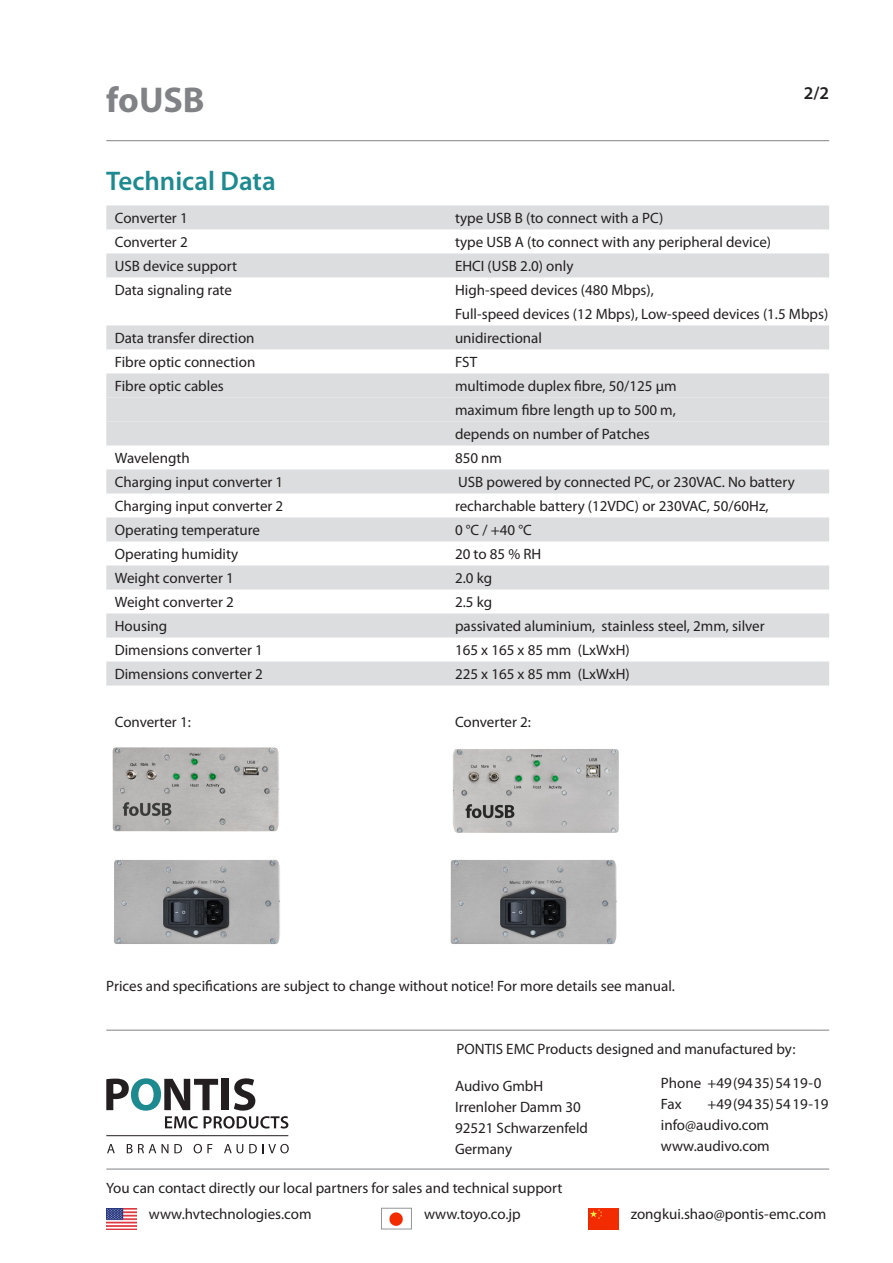
<style>
.page{position:relative;width:893px;height:1263px;background:#fff}
.page>*{position:absolute;margin:0;border:0;box-sizing:border-box;transform-origin:0 0}
.Seitenhead{font:700 36px "Myriad Pro";color:#808285}
.Head_türkis{font:600 27px "Myriad Pro";color:#1d8a90}
.t1{font:600 18px "Myriad Pro";color:#231f20}
.Tabelle_grau{font:15px "Myriad Pro";color:#231f20}
.Text{font:15px/21px "Myriad Pro";color:#231f20}
.Tabelle_weiß{font:15px "Myriad Pro";color:#231f20}
</style>
<div class="page">
<hr style="left:106px;top:1030px;width:723px;height:1px;background:#808285">
<hr style="left:106px;top:1169px;width:723px;height:1px;background:#808285">
<svg style="left:106px;top:1078px;width:182px;height:50px"></svg>
<svg style="left:107px;top:1144px;width:8px;height:9px"></svg>
<svg style="left:127px;top:1144px;width:29px;height:9px"></svg>
<svg style="left:162px;top:1144px;width:6px;height:9px"></svg>
<svg style="left:174px;top:1144px;width:8px;height:9px"></svg>
<svg style="left:194px;top:1144px;width:18px;height:9px"></svg>
<svg style="left:224px;top:1144px;width:19px;height:9px"></svg>
<svg style="left:249px;top:1144px;width:40px;height:9px"></svg>
<hr style="left:106px;top:1135px;width:182px;height:1px;background:#231f20">
<img style="left:106px;top:1208px;width:30px;height:21px">
<img style="left:588px;top:1208px;width:30px;height:21px">
<img style="left:389px;top:1212px;width:14px;height:14px">
<div style="left:381px;top:1208px;width:31px;height:21px;border:1px solid #939598"></div>
<hr style="left:106px;top:140px;width:723px;height:1px;background:#808285">
<div style="left:106px;top:205px;width:723px;height:24px;background:#dcdddf"></div>
<div style="left:106px;top:253px;width:723px;height:24px;background:#dcdddf"></div>
<div style="left:106px;top:325px;width:723px;height:24px;background:#dcdddf"></div>
<div style="left:106px;top:373px;width:723px;height:24px;background:#dcdddf"></div>
<div style="left:106px;top:397px;width:723px;height:24px;background:#dcdddf"></div>
<div style="left:106px;top:421px;width:723px;height:24px;background:#dcdddf"></div>
<div style="left:106px;top:469px;width:723px;height:24px;background:#dcdddf"></div>
<div style="left:106px;top:517px;width:723px;height:24px;background:#dcdddf"></div>
<div style="left:106px;top:565px;width:723px;height:24px;background:#dcdddf"></div>
<div style="left:106px;top:613px;width:723px;height:24px;background:#dcdddf"></div>
<div style="left:106px;top:661px;width:723px;height:24px;background:#dcdddf"></div>
<img style="left:113px;top:747px;width:166px;height:84px">
<img style="left:114px;top:860px;width:166px;height:84px">
<img style="left:450px;top:860px;width:167px;height:84px">
<img style="left:453px;top:749px;width:166px;height:84px">
<p class="Seitenhead" style="left:106px;top:80px;width:100px">foUSB</p>
<p class="t1" style="left:804px;top:83px;width:27px">2/2</p>
<p class="Head_türkis" style="left:106px;top:166px;width:171px">Technical Data</p>
<p class="Tabelle_grau" style="left:115px;top:210px;width:74px">Converter 1</p>
<p class="Tabelle_grau" style="left:455px;top:210px;width:210px">type USB B (to connect with a PC)</p>
<p class="Tabelle_weiß" style="left:115px;top:234px;width:74px">Converter 2</p>
<p class="Tabelle_weiß" style="left:455px;top:234px;width:318px">type USB A (to connect with any peripheral device)</p>
<p class="Tabelle_grau" style="left:115px;top:258px;width:124px">USB device support</p>
<p class="Tabelle_grau" style="left:455px;top:258px;width:120px">EHCI (USB 2.0) only</p>
<p class="Tabelle_weiß" style="left:115px;top:282px;width:119px">Data signaling rate</p>
<p class="Tabelle_weiß" style="left:455px;top:282px;width:200px">High-speed devices (480 Mbps),</p>
<p class="Tabelle_weiß" style="left:455px;top:306px;width:375px">Full-speed devices (12 Mbps), Low-speed devices (1.5 Mbps)</p>
<p class="Tabelle_grau" style="left:115px;top:330px;width:141px">Data transfer direction</p>
<p class="Tabelle_grau" style="left:455px;top:330px;width:89px">unidirectional</p>
<p class="Tabelle_weiß" style="left:115px;top:354px;width:142px">Fibre optic connection</p>
<p class="Tabelle_weiß" style="left:455px;top:354px;width:24px">FST</p>
<p class="Tabelle_grau" style="left:115px;top:378px;width:111px">Fibre optic cables</p>
<p class="Tabelle_grau" style="left:455px;top:378px;width:223px">multimode duplex fibre, 50/125 µm</p>
<p class="Tabelle_grau" style="left:455px;top:402px;width:222px">maximum fibre length up to 500 m,</p>
<p class="Tabelle_grau" style="left:455px;top:426px;width:196px">depends on number of Patches</p>
<p class="Tabelle_weiß" style="left:115px;top:450px;width:76px">Wavelength</p>
<p class="Tabelle_weiß" style="left:455px;top:450px;width:49px">850 nm</p>
<p class="Tabelle_grau" style="left:115px;top:474px;width:170px">Charging input converter 1</p>
<p class="Tabelle_grau" style="left:458px;top:474px;width:338px">USB powered by connected PC, or 230VAC. No battery</p>
<p class="Tabelle_weiß" style="left:115px;top:498px;width:170px">Charging input converter 2</p>
<p class="Tabelle_weiß" style="left:455px;top:498px;width:315px">recharchable battery (12VDC) or 230VAC, 50/60Hz,</p>
<p class="Tabelle_grau" style="left:115px;top:522px;width:147px">Operating temperature</p>
<p class="Tabelle_grau" style="left:455px;top:522px;width:78px">0 °C / +40 °C</p>
<p class="Tabelle_weiß" style="left:115px;top:546px;width:125px">Operating humidity</p>
<p class="Tabelle_weiß" style="left:455px;top:546px;width:88px">20 to 85 % RH</p>
<p class="Tabelle_grau" style="left:115px;top:570px;width:121px">Weight converter 1</p>
<p class="Tabelle_grau" style="left:455px;top:570px;width:39px">2.0 kg</p>
<p class="Tabelle_weiß" style="left:115px;top:594px;width:121px">Weight converter 2</p>
<p class="Tabelle_weiß" style="left:455px;top:594px;width:39px">2.5 kg</p>
<p class="Tabelle_grau" style="left:115px;top:618px;width:54px">Housing</p>
<p class="Tabelle_grau" style="left:455px;top:618px;width:311px">passivated aluminium, stainless steel, 2mm, silver</p>
<p class="Tabelle_weiß" style="left:115px;top:642px;width:149px">Dimensions converter 1</p>
<p class="Tabelle_weiß" style="left:455px;top:642px;width:176px">165 x 165 x 85 mm (LxWxH)</p>
<p class="Tabelle_grau" style="left:115px;top:666px;width:149px">Dimensions converter 2</p>
<p class="Tabelle_grau" style="left:455px;top:666px;width:176px">225 x 165 x 85 mm (LxWxH)</p>
<p class="Tabelle_weiß" style="left:115px;top:714px;width:78px">Converter 1:</p>
<p class="Tabelle_weiß" style="left:455px;top:714px;width:78px">Converter 2:</p>
<p class="Text" style="left:106px;top:975px;width:570px">Prices and specifications are subject to change without notice! For more details see manual.</p>
<p class="Text" style="left:456px;top:1039px;width:340px">PONTIS EMC Products designed and manufactured by:</p>
<p class="Text" style="left:455px;top:1075px;width:135px">Audivo GmbH<br>Irrenloher Damm 30<br>92521 Schwarzenfeld<br>Germany</p>
<p class="Text" style="left:661px;top:1073px;width:162px">Phone +49(9435)5419-0<br>Fax</p>
<p class="Text" style="left:661px;top:1094px;width:169px;text-indent:46px">+49(9435)5419-19 info@audivo.com www.audivo.com</p>
<p class="Text" style="left:106px;top:1177px;width:458px">You can contact directly our local partners for sales and technical support</p>
<p class="Text" style="left:149px;top:1204px;width:164px">www.hvtechnologies.com</p>
<p class="Text" style="left:424px;top:1204px;width:98px">www.toyo.co.jp</p>
<p class="Text" style="left:631px;top:1204px;width:197px">zongkui.shao@pontis-emc.com</p>
</div>
